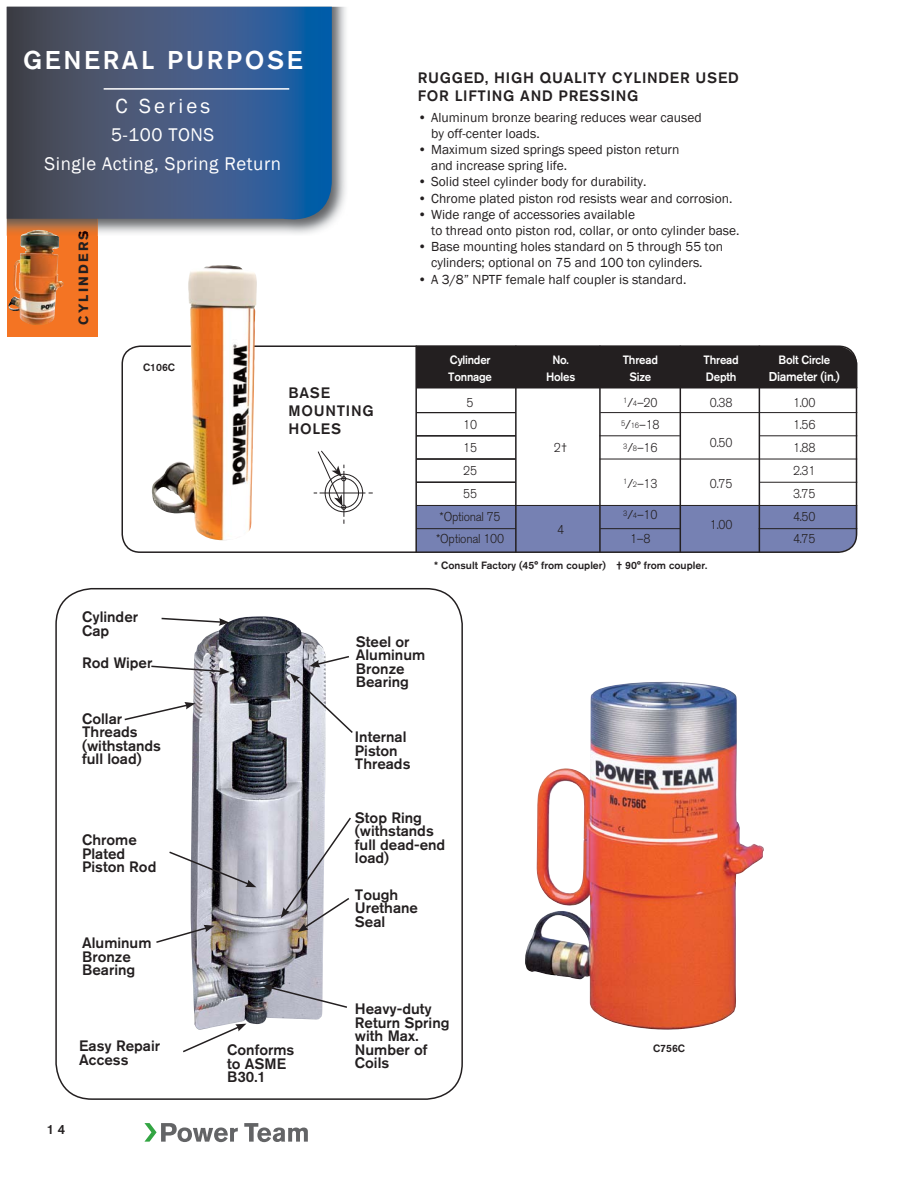
<style>
.page{position:relative;width:918px;height:1188px;background:#fff}
.page>*{position:absolute;margin:0;border:0;box-sizing:border-box;transform-origin:0 0}
.t1{font:500 25.5px "Akzidenz Grotesk BE";letter-spacing:.105em;color:#fff}
.t2{font:21px "Franklin Gothic";letter-spacing:.15em;color:#fff}
.t3{font:18.9px/28.5px "Franklin Gothic";letter-spacing:.03em;color:#fff;text-align:center}
.t4{font:500 15px/13.5px "Akzidenz Grotesk BE";color:#231f20}
.t5{font:500 15px/18px "Akzidenz Grotesk BE";letter-spacing:.05em;color:#231f20}
.t6{font:13.5px/16.2px "Franklin Gothic";color:#231f20}
.t7{font:700 13.35px "Akzidenz Grotesk BE";letter-spacing:.17em;color:#231f20}
.t8{font:500 13.35px "Akzidenz Grotesk BE";color:#231f20}
.t9{font:300 12.75px/22.8px "Akzidenz Grotesk BE";letter-spacing:-.02em;color:#231f20;text-align:center;scale:.95 1}
.t10{font:500 12.75px "Akzidenz Grotesk BE";letter-spacing:-.02em;color:#fff;scale:.95 1}
.t11{font:500 12px/16.5px "Akzidenz Grotesk BE";letter-spacing:-.02em;color:#fff;scale:.95 1}
.t12{font:500 10.5px "Akzidenz Grotesk BE";color:#231f20}
.s1{font-size:7.65px}
</style>
<div class="page">
<svg style="left:144px;top:1123px;width:94px;height:19px"></svg>
<svg style="left:244px;top:1123px;width:64px;height:19px"></svg>
<div style="left:7px;top:214px;width:91px;height:123px;background:#f47423"></div>
<img style="left:8px;top:236px;width:56px;height:89px">
<img style="left:98px;top:7px;width:248px;height:227px">
<img style="left:7px;top:228px;width:91px;height:8px">
<svg style="left:78px;top:231px;width:10px;height:5px"></svg>
<img style="left:21px;top:230px;width:37px;height:6px">
<svg style="left:7px;top:7px;width:325px;height:221px;background:#3f597e"></svg>
<img style="left:525px;top:682px;width:239px;height:348px">
<div style="left:417px;top:346px;width:440px;height:41px;background:#231f20"></div>
<div style="left:417px;top:506px;width:440px;height:46px;background:#7681b3"></div>
<hr style="left:104px;top:88px;width:185px;height:2px;background:#fff">
<div style="left:55px;top:588px;width:408px;height:512px;border:2px solid #231f20;border-radius:36px"></div>
<img style="left:191px;top:616px;width:135px;height:409px">
<svg style="left:161px;top:617px;width:68px;height:9px"></svg>
<svg style="left:124px;top:702px;width:71px;height:19px"></svg>
<svg style="left:151px;top:665px;width:79px;height:10px"></svg>
<svg style="left:169px;top:850px;width:87px;height:37px"></svg>
<svg style="left:156px;top:925px;width:59px;height:19px"></svg>
<svg style="left:309px;top:655px;width:40px;height:12px"></svg>
<svg style="left:290px;top:673px;width:63px;height:62px"></svg>
<svg style="left:281px;top:816px;width:70px;height:116px"></svg>
<svg style="left:262px;top:984px;width:85px;height:25px"></svg>
<svg style="left:183px;top:1024px;width:63px;height:29px"></svg>
<div style="left:122px;top:345px;width:735px;height:208px;border:2px solid #231f20;border-radius:18px"></div>
<hr style="left:415px;top:346px;width:2px;height:207px;background:#231f20">
<hr style="left:515px;top:346px;width:2px;height:207px;background:#231f20">
<hr style="left:599px;top:346px;width:2px;height:207px;background:#231f20">
<hr style="left:680px;top:346px;width:1px;height:207px;background:#231f20">
<hr style="left:759px;top:346px;width:1px;height:207px;background:#231f20">
<hr style="left:416px;top:387px;width:441px;height:2px;background:#231f20">
<hr style="left:416px;top:412px;width:99px;height:1px;background:#231f20">
<hr style="left:416px;top:436px;width:99px;height:1px;background:#231f20">
<hr style="left:416px;top:459px;width:99px;height:1px;background:#231f20">
<hr style="left:416px;top:482px;width:99px;height:1px;background:#231f20">
<hr style="left:600px;top:412px;width:257px;height:1px;background:#231f20">
<hr style="left:759px;top:436px;width:98px;height:1px;background:#231f20">
<hr style="left:599px;top:436px;width:81px;height:1px;background:#231f20">
<hr style="left:600px;top:459px;width:257px;height:1px;background:#231f20">
<hr style="left:759px;top:482px;width:98px;height:1px;background:#231f20">
<hr style="left:416px;top:505px;width:441px;height:1px;background:#231f20">
<hr style="left:416px;top:528px;width:100px;height:1px;background:#231f20">
<hr style="left:600px;top:528px;width:80px;height:1px;background:#231f20">
<hr style="left:759px;top:528px;width:98px;height:1px;background:#231f20">
<img style="left:152px;top:265px;width:105px;height:275px">
<svg style="left:325px;top:474px;width:38px;height:38px"></svg>
<div style="left:325px;top:474px;width:38px;height:38px;border:1px solid #231f20;border-radius:50%"></div>
<svg style="left:329px;top:478px;width:30px;height:30px"></svg>
<div style="left:329px;top:478px;width:30px;height:30px;border:1px solid #231f20;border-radius:50%"></div>
<hr style="left:320px;top:493px;width:45px;height:1px;background:#231f20">
<hr style="left:344px;top:471px;width:1px;height:46px;background:#231f20">
<svg style="left:314px;top:450px;width:32px;height:60px"></svg>
<h1 class="t1" style="left:23px;top:51px;width:281px">GENERAL PURPOSE</h1>
<h2 class="t2" style="left:116px;top:93px;width:96px">C Series</h2>
<h3 class="t3" style="left:45px;top:120px;width:238px">5-100 TONS<br>Single Acting, Spring Return</h3>
<p class="t7" style="left:79px;top:325px;width:96px;rotate:-90deg">CYLINDERS</p>
<p class="t12" style="left:143px;top:364px;width:34px">C106C</p>
<p class="t5" style="left:288px;top:385px;width:87px">BASE<br>MOUNTING<br>HOLES</p>
<p class="t5" style="left:418px;top:70px;width:323px">RUGGED, HIGH QUALITY CYLINDER USED<br>FOR LIFTING AND PRESSING</p>
<p class="t6" style="left:431px;top:109px;width:272px;text-indent:-14px">• Aluminum bronze bearing reduces wear caused by off-center loads.</p>
<p class="t6" style="left:431px;top:141px;width:250px;text-indent:-14px">• Maximum sized springs speed piston return and increase spring life.</p>
<p class="t6" style="left:418px;top:173px;width:230px">• Solid steel cylinder body for durability.</p>
<p class="t6" style="left:418px;top:190px;width:316px">• Chrome plated piston rod resists wear and corrosion.</p>
<p class="t6" style="left:431px;top:206px;width:310px;text-indent:-14px">• Wide range of accessories available<br>to thread onto piston rod, collar, or onto cylinder base.</p>
<p class="t6" style="left:418px;top:238px;width:307px;text-align:center">• Base mounting holes standard on 5 through 55 ton cylinders; optional on 75 and 100 ton cylinders.</p>
<p class="t6" style="left:418px;top:271px;width:270px">• A 3/8” NPTF female half coupler is standard.</p>
<p class="t11" style="left:448px;top:353px;width:48px">Cylinder<br>Tonnage</p>
<p class="t9" style="left:436px;top:392px;width:73px">5<br>10<br>15<br>25<br>55<br>*Optional 75 *Optional 100</p>
<p class="t11" style="left:546px;top:353px;width:32px;text-align:center">No.<br>Holes</p>
<p class="t9" style="left:554px;top:438px;width:16px">2†</p>
<p class="t9" style="left:557px;top:520px;width:9px">4</p>
<p class="t11" style="left:623px;top:353px;width:39px;text-align:center">Thread<br>Size</p>
<p class="t9" style="left:621px;top:392px;width:42px;text-align:left"><sup>1</sup>/<span class="s1">4</span>–20<br><sup>5</sup>/<span class="s1">16</span>–18<br><sup>3</sup>/<span class="s1">8</span>–16</p>
<p class="t9" style="left:623px;top:474px;width:38px"><sup>1</sup>/<span class="s1">2</span>–13</p>
<p class="t9" style="left:623px;top:504px;width:38px;line-height:24px"><sup>3</sup>/<span class="s1">4</span>–10<br>1–8</p>
<p class="t11" style="left:704px;top:353px;width:39px">Thread<br>Depth</p>
<p class="t9" style="left:710px;top:392px;width:25px">0.38</p>
<p class="t9" style="left:710px;top:433px;width:25px">0.50</p>
<p class="t9" style="left:710px;top:474px;width:25px">0.75</p>
<p class="t9" style="left:710px;top:515px;width:25px">1.00</p>
<p class="t12" style="left:434px;top:562px;width:275px">* Consult Factory (45° from coupler) † 90° from coupler.</p>
<p class="t4" style="left:82px;top:612px;width:57px">Cylinder<br>Cap</p>
<p class="t4" style="left:82px;top:658px;width:72px">Rod Wiper</p>
<p class="t4" style="left:82px;top:713px;width:80px">Collar<br>Threads (withstands full load)</p>
<p class="t4" style="left:82px;top:835px;width:76px">Chrome<br>Plated<br>Piston Rod</p>
<p class="t4" style="left:82px;top:938px;width:71px">Aluminum<br>Bronze<br>Bearing</p>
<p class="t4" style="left:79px;top:1041px;width:82px">Easy Repair<br>Access</p>
<p class="t8" style="left:47px;top:1125px;width:20px">1 4</p>
<p class="t4" style="left:227px;top:1044px;width:69px">Conforms to ASME<br>B30.1</p>
<p class="t4" style="left:356px;top:636px;width:71px">Steel or<br>Aluminum<br>Bronze<br>Bearing</p>
<p class="t4" style="left:355px;top:732px;width:57px">Internal<br>Piston<br>Threads</p>
<p class="t4" style="left:355px;top:812px;width:92px">Stop Ring (withstands full dead-end load)</p>
<p class="t4" style="left:355px;top:889px;width:65px">Tough<br>Urethane<br>Seal</p>
<p class="t4" style="left:355px;top:1003px;width:96px">Heavy-duty<br>Return Spring with Max.<br>Number of<br>Coils</p>
<p class="t12" style="left:653px;top:1044px;width:34px">C756C</p>
<p class="t11" style="left:778px;top:353px;width:56px">Bolt Circle</p>
<p class="t10" style="left:769px;top:372px;width:76px">Diameter (in.)</p>
<p class="t9" style="left:793px;top:392px;width:25px;text-align:justify">1.00<br>1.56<br>1.88<br>2.31<br>3.75<br>4.50<br>4.75</p>
</div>
